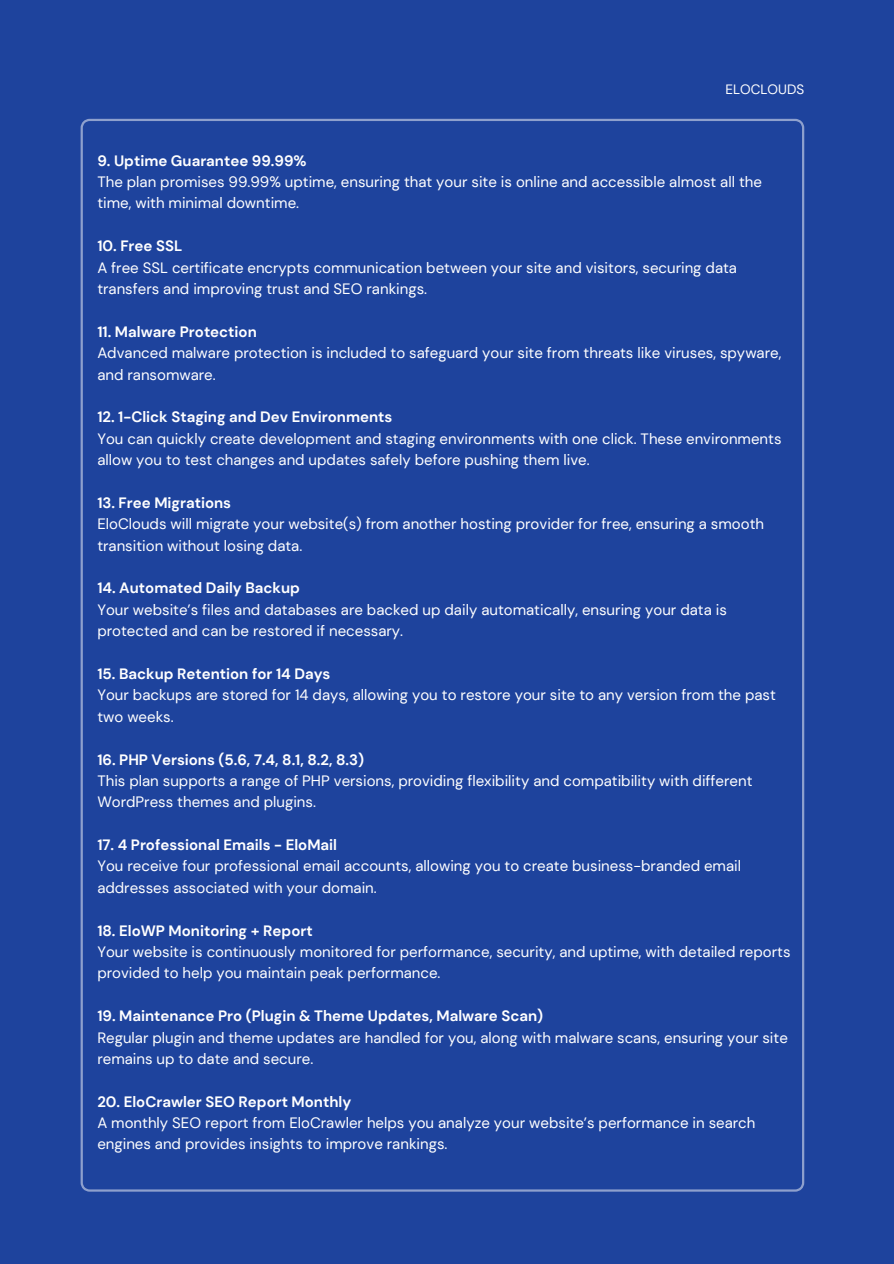
<style>
.page{position:relative;width:894px;height:1264px;background:#fff}
.page>*{position:absolute;margin:0;border:0;box-sizing:border-box;transform-origin:0 0}
.t1{font:15px/21.3px "DM Sans";color:#fff}
.t2{font:700 15px "DM Sans";color:#fff}
.t3{font:13.5px "DM Sans";color:#fff}
</style>
<div class="page">
<div style="left:0;top:0;width:893px;height:1263px;background:#1e439d"></div>
<div style="left:81px;top:119px;width:723px;height:1072px;background:#1e439d"></div>
<p class="t3" style="left:725px;top:81px;width:80px">ELOCLOUDS</p>
<p class="t2" style="left:97px;top:151px;width:211px">9. Uptime Guarantee 99.99%</p>
<p class="t1" style="left:97px;top:171px;width:666px">The plan promises 99.99% uptime, ensuring that your site is online and accessible almost all the time, with minimal downtime.</p>
<p class="t2" style="left:97px;top:237px;width:86px">10. Free SSL</p>
<p class="t1" style="left:97px;top:257px;width:641px">A free SSL certificate encrypts communication between your site and visitors, securing data transfers and improving trust and SEO rankings.</p>
<p class="t2" style="left:97px;top:322px;width:161px">11. Malware Protection</p>
<p class="t1" style="left:97px;top:342px;width:685px">Advanced malware protection is included to safeguard your site from threats like viruses, spyware, and ransomware.</p>
<p class="t2" style="left:97px;top:408px;width:296px">12. 1-Click Staging and Dev Environments</p>
<p class="t1" style="left:97px;top:428px;width:685px">You can quickly create development and staging environments with one click. These environments allow you to test changes and updates safely before pushing them live.</p>
<p class="t2" style="left:97px;top:493px;width:135px">13. Free Migrations</p>
<p class="t1" style="left:97px;top:513px;width:668px">EloClouds will migrate your website(s) from another hosting provider for free, ensuring a smooth transition without losing data.</p>
<p class="t2" style="left:97px;top:579px;width:204px">14. Automated Daily Backup</p>
<p class="t1" style="left:97px;top:599px;width:630px">Your website’s files and databases are backed up daily automatically, ensuring your data is protected and can be restored if necessary.</p>
<p class="t2" style="left:97px;top:664px;width:234px">15. Backup Retention for 14 Days</p>
<p class="t1" style="left:97px;top:684px;width:679px">Your backups are stored for 14 days, allowing you to restore your site to any version from the past two weeks.</p>
<p class="t2" style="left:97px;top:750px;width:268px">16. PHP Versions (5.6, 7.4, 8.1, 8.2, 8.3)</p>
<p class="t1" style="left:97px;top:770px;width:656px">This plan supports a range of PHP versions, providing flexibility and compatibility with different<br>WordPress themes and plugins.</p>
<p class="t2" style="left:97px;top:835px;width:241px">17. 4 Professional Emails - EloMail</p>
<p class="t1" style="left:97px;top:855px;width:645px">You receive four professional email accounts, allowing you to create business-branded email addresses associated with your domain.</p>
<p class="t2" style="left:97px;top:921px;width:217px">18. EloWP Monitoring + Report</p>
<p class="t1" style="left:97px;top:941px;width:694px">Your website is continuously monitored for performance, security, and uptime, with detailed reports provided to help you maintain peak performance.</p>
<p class="t2" style="left:97px;top:1006px;width:447px">19. Maintenance Pro (Plugin &amp; Theme Updates, Malware Scan)</p>
<p class="t1" style="left:97px;top:1026px;width:691px">Regular plugin and theme updates are handled for you, along with malware scans, ensuring your site remains up to date and secure.</p>
<p class="t2" style="left:97px;top:1092px;width:255px">20. EloCrawler SEO Report Monthly</p>
<p class="t1" style="left:97px;top:1112px;width:659px">A monthly SEO report from EloCrawler helps you analyze your website’s performance in search engines and provides insights to improve rankings.</p>
</div>
